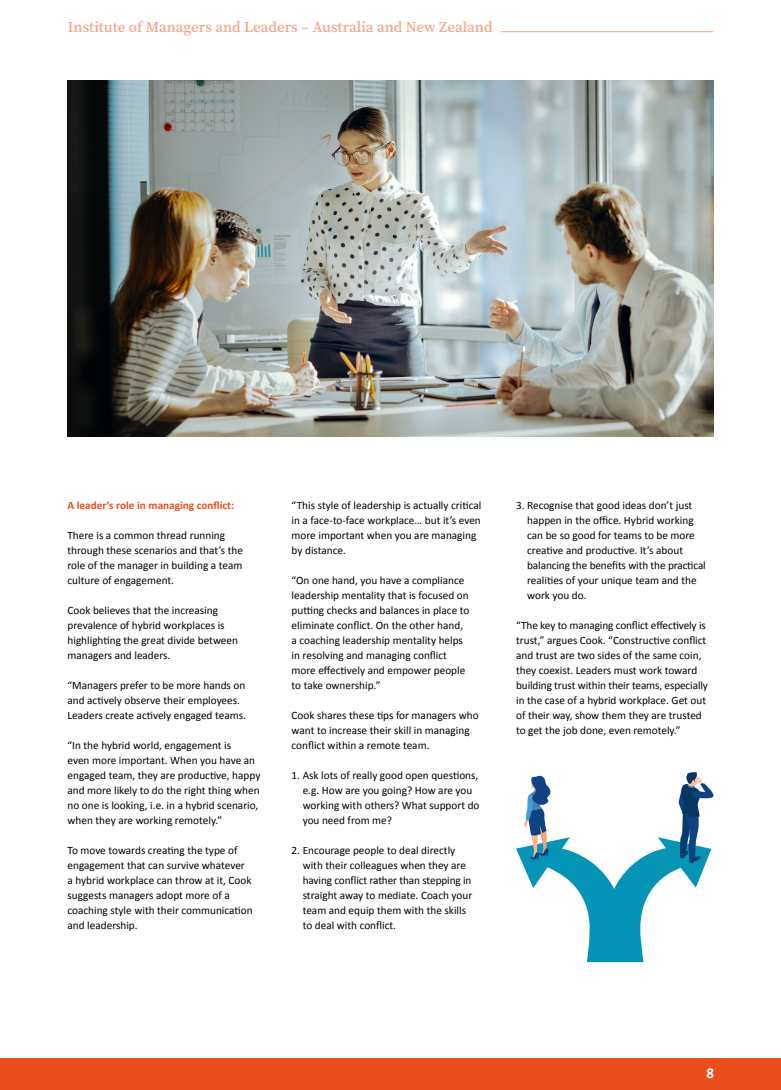
<style>
.page{position:relative;width:781px;height:1090px;background:#fff}
.page>*{position:absolute;margin:0;border:0;box-sizing:border-box;transform-origin:0 0}
.t1{font:15px "Source Serif Variable";color:#f4a78e}
.t2{font:700 15px "Calibri";color:#fff}
.t3{font:11.25px/15px "Calibri";color:#000}
.t4{font:700 11.25px "Calibri";color:#e84f1c}
</style>
<div class="page">
<img style="left:68px;top:80px;width:645px;height:356px">
<svg style="left:516px;top:772px;width:198px;height:189px"></svg>
<div style="left:0;top:1057px;width:781px;height:32px;background:#e84f1c"></div>
<hr style="left:500px;top:31px;width:213px;height:1px;background:#f4a78e">
<p class="t1" style="left:68px;top:17px;width:426px">Institute of Managers and Leaders – Australia and New Zealand</p>
<p class="t4" style="left:68px;top:497px;width:168px">A leader’s role in managing conflict:</p>
<p class="t3" style="left:68px;top:527px;width:177px">There is a common thread running through these scenarios and that’s the role of the manager in building a team culture of engagement.</p>
<p class="t3" style="left:68px;top:602px;width:172px">Cook believes that the increasing prevalence of hybrid workplaces is highlighting the great divide between managers and leaders.</p>
<p class="t3" style="left:68px;top:677px;width:180px">“Managers prefer to be more hands on and actively observe their employees.<br>Leaders create actively engaged teams.</p>
<p class="t3" style="left:68px;top:737px;width:194px">“In the hybrid world, engagement is<br>even more important. When you have an engaged team, they are productive, happy and more likely to do the right thing when no one is looking, i.e. in a hybrid scenario, when they are working remotely.”</p>
<p class="t3" style="left:68px;top:842px;width:187px">To move towards creating the type of engagement that can survive whatever a hybrid workplace can throw at it, Cook suggests managers adopt more of a coaching style with their communication and leadership.</p>
<p class="t3" style="left:292px;top:497px;width:191px">“This style of leadership is actually critical in a face-to-face workplace… but it’s even more important when you are managing by distance.</p>
<p class="t3" style="left:292px;top:572px;width:179px">“On one hand, you have a compliance leadership mentality that is focused on putting checks and balances in place to eliminate conflict. On the other hand, a coaching leadership mentality helps in resolving and managing conflict more effectively and empower people to take ownership.”</p>
<p class="t3" style="left:292px;top:707px;width:189px">Cook shares these tips for managers who want to increase their skill in managing conflict within a remote team.</p>
<p class="t3" style="left:303px;top:767px;width:178px;text-indent:-11px">1. Ask lots of really good open questions, e.g. How are you going? How are you working with others? What support do you need from me?</p>
<p class="t3" style="left:303px;top:842px;width:171px;text-indent:-11px">2. Encourage people to deal directly with their colleagues when they are having conflict rather than stepping in straight away to mediate. Coach your team and equip them with the skills to deal with conflict.</p>
<p class="t3" style="left:527px;top:497px;width:180px;text-indent:-11px">3. Recognise that good ideas don’t just happen in the office. Hybrid working can be so good for teams to be more creative and productive. It’s about balancing the benefits with the practical realities of your unique team and the work you do.</p>
<p class="t3" style="left:516px;top:617px;width:193px">“The key to managing conflict effectively is trust,” argues Cook. “Constructive conflict and trust are two sides of the same coin, they coexist. Leaders must work toward building trust within their teams, especially in the case of a hybrid workplace. Get out of their way, show them they are trusted to get the job done, even remotely.”</p>
<p class="t2" style="left:706px;top:1062px;width:9px">8</p>
</div>
